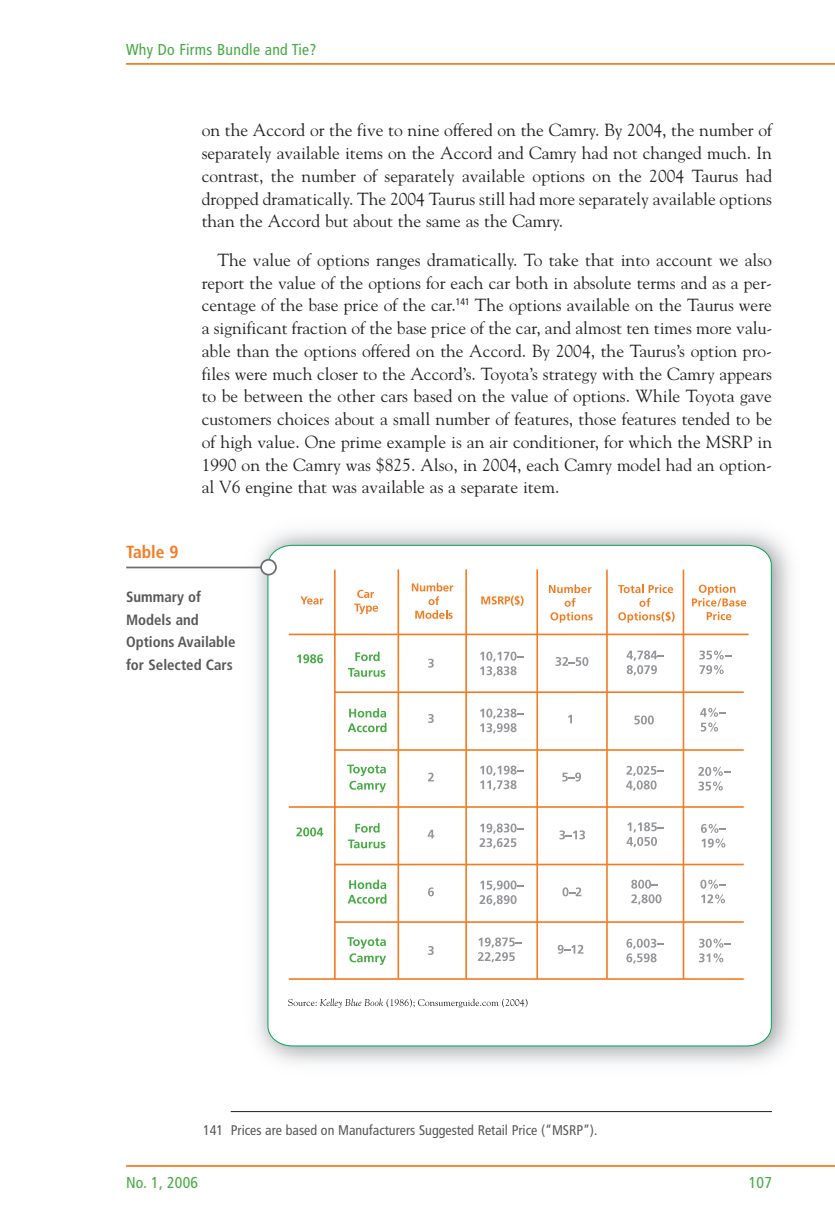
<style>
.page{position:relative;width:835px;height:1229px;background:#fff}
.page>*{position:absolute;margin:0;border:0;box-sizing:border-box;transform-origin:0 0}
.t1{font:17.5px/22.8px "Goudy";color:#231f20;text-align:justify}
.t2{font:700 condensed 17.5px "Frutiger";color:#f47b21}
.t3{font:condensed 15.75px "Frutiger";letter-spacing:.02em;color:#44aa42}
.t4{font:700 condensed 14.88px/22.8px "Frutiger";color:#57585a}
.t5{font:condensed 14px "Frutiger";color:#57585a}
</style>
<div class="page">
<hr style="left:126px;top:1165px;width:709px;height:1px;background:#f47b21">
<hr style="left:126px;top:63px;width:709px;height:2px;background:#f47b21">
<hr style="left:231px;top:1111px;width:541px;height:1px;background:#231f20">
<img style="left:240px;top:530px;width:551px;height:534px">
<svg style="left:267px;top:545px;width:505px;height:501px"></svg>
<hr style="left:397px;top:569px;width:2px;height:409px;background:#f47b21">
<hr style="left:465px;top:569px;width:2px;height:409px;background:#f47b21">
<hr style="left:536px;top:569px;width:2px;height:409px;background:#f47b21">
<hr style="left:682px;top:569px;width:2px;height:409px;background:#f47b21">
<hr style="left:606px;top:569px;width:2px;height:409px;background:#f47b21">
<hr style="left:334px;top:569px;width:2px;height:409px;background:#f47b21">
<hr style="left:289px;top:806px;width:455px;height:1px;background:#f47b21">
<hr style="left:289px;top:978px;width:455px;height:1px;background:#f47b21">
<hr style="left:335px;top:921px;width:409px;height:1px;background:#f47b21">
<hr style="left:335px;top:863px;width:409px;height:2px;background:#f47b21">
<hr style="left:335px;top:749px;width:409px;height:2px;background:#f47b21">
<hr style="left:335px;top:691px;width:409px;height:2px;background:#f47b21">
<hr style="left:289px;top:633px;width:459px;height:2px;background:#f47b21">
<svg style="left:481px;top:595px;width:42px;height:11px"></svg>
<svg style="left:300px;top:596px;width:23px;height:8px"></svg>
<svg style="left:354px;top:590px;width:24px;height:24px"></svg>
<svg style="left:412px;top:583px;width:41px;height:36px"></svg>
<svg style="left:549px;top:584px;width:44px;height:38px"></svg>
<svg style="left:618px;top:584px;width:56px;height:38px"></svg>
<svg style="left:692px;top:584px;width:54px;height:36px"></svg>
<svg style="left:297px;top:654px;width:26px;height:9px"></svg>
<svg style="left:296px;top:827px;width:27px;height:9px"></svg>
<svg style="left:355px;top:651px;width:24px;height:10px"></svg>
<svg style="left:348px;top:668px;width:37px;height:9px"></svg>
<svg style="left:428px;top:658px;width:6px;height:9px"></svg>
<svg style="left:480px;top:651px;width:43px;height:25px"></svg>
<svg style="left:626px;top:650px;width:37px;height:25px"></svg>
<svg style="left:555px;top:657px;width:33px;height:9px"></svg>
<svg style="left:568px;top:714px;width:4px;height:9px"></svg>
<svg style="left:562px;top:772px;width:19px;height:9px"></svg>
<svg style="left:634px;top:715px;width:20px;height:9px"></svg>
<svg style="left:626px;top:766px;width:37px;height:24px"></svg>
<svg style="left:699px;top:650px;width:32px;height:9px"></svg>
<svg style="left:699px;top:665px;width:25px;height:9px"></svg>
<svg style="left:700px;top:708px;width:25px;height:23px"></svg>
<svg style="left:698px;top:767px;width:32px;height:23px"></svg>
<svg style="left:701px;top:823px;width:25px;height:24px"></svg>
<svg style="left:700px;top:879px;width:25px;height:9px"></svg>
<svg style="left:701px;top:894px;width:24px;height:9px"></svg>
<svg style="left:699px;top:938px;width:32px;height:9px"></svg>
<svg style="left:699px;top:953px;width:24px;height:9px"></svg>
<svg style="left:626px;top:822px;width:37px;height:25px"></svg>
<svg style="left:631px;top:879px;width:27px;height:9px"></svg>
<svg style="left:631px;top:894px;width:30px;height:10px"></svg>
<svg style="left:626px;top:938px;width:37px;height:25px"></svg>
<svg style="left:559px;top:830px;width:26px;height:9px"></svg>
<svg style="left:562px;top:887px;width:19px;height:9px"></svg>
<svg style="left:558px;top:944px;width:25px;height:9px"></svg>
<svg style="left:480px;top:708px;width:43px;height:25px"></svg>
<svg style="left:480px;top:765px;width:43px;height:25px"></svg>
<svg style="left:479px;top:823px;width:44px;height:25px"></svg>
<svg style="left:479px;top:880px;width:44px;height:25px"></svg>
<svg style="left:478px;top:937px;width:43px;height:25px"></svg>
<svg style="left:428px;top:714px;width:6px;height:9px"></svg>
<svg style="left:428px;top:946px;width:6px;height:9px"></svg>
<svg style="left:428px;top:772px;width:6px;height:9px"></svg>
<svg style="left:428px;top:829px;width:6px;height:9px"></svg>
<svg style="left:428px;top:887px;width:6px;height:9px"></svg>
<svg style="left:348px;top:708px;width:38px;height:24px"></svg>
<svg style="left:347px;top:764px;width:39px;height:28px"></svg>
<svg style="left:355px;top:823px;width:24px;height:9px"></svg>
<svg style="left:348px;top:839px;width:37px;height:9px"></svg>
<svg style="left:348px;top:879px;width:38px;height:24px"></svg>
<svg style="left:347px;top:937px;width:39px;height:28px"></svg>
<svg style="left:288px;top:998px;width:239px;height:10px"></svg>
<hr style="left:126px;top:566px;width:142px;height:2px;background:#6c6d70">
<svg style="left:260px;top:559px;width:17px;height:16px"></svg>
<p class="t3" style="left:126px;top:43px;width:192px">Why Do Firms Bundle and Tie?</p>
<p class="t1" style="left:202px;top:119px;width:572px">on the Accord or the five to nine offered on the Camry. By 2004, the number of separately available items on the Accord and Camry had not changed much. In contrast, the number of separately available options on the 2004 Taurus had dropped dramatically. The 2004 Taurus still had more separately available options than the Accord but about the same as the Camry.</p>
<p class="t1" style="left:202px;top:248px;width:572px;text-indent:16px">The value of options ranges dramatically. To take that into account we also report the value of the options for each car both in absolute terms and as a per&shy;centage of the base price of the car.<sup>141</sup> The options available on the Taurus were a significant fraction of the base price of the car, and almost ten times more valu&shy;able than the options offered on the Accord. By 2004, the Taurus’s option pro&shy;files were much closer to the Accord’s. Toyota’s strategy with the Camry appears to be between the other cars based on the value of options. While Toyota gave customers choices about a small number of features, those features tended to be of high value. One prime example is an air conditioner, for which the MSRP in 1990 on the Camry was $825. Also, in 2004, each Camry model had an option&shy;al V6 engine that was available as a separate item.</p>
<p class="t2" style="left:126px;top:545px;width:54px">Table 9</p>
<p class="t4" style="left:126px;top:586px;width:111px">Summary of<br>Models and<br>Options Available for Selected Cars</p>
<p class="t5" style="left:203px;top:1124px;width:396px">141 Prices are based on Manufacturers Suggested Retail Price (“MSRP”).</p>
<p class="t3" style="left:126px;top:1176px;width:74px">No. 1, 2006</p>
<p class="t3" style="left:748px;top:1176px;width:25px">107</p>
</div>
